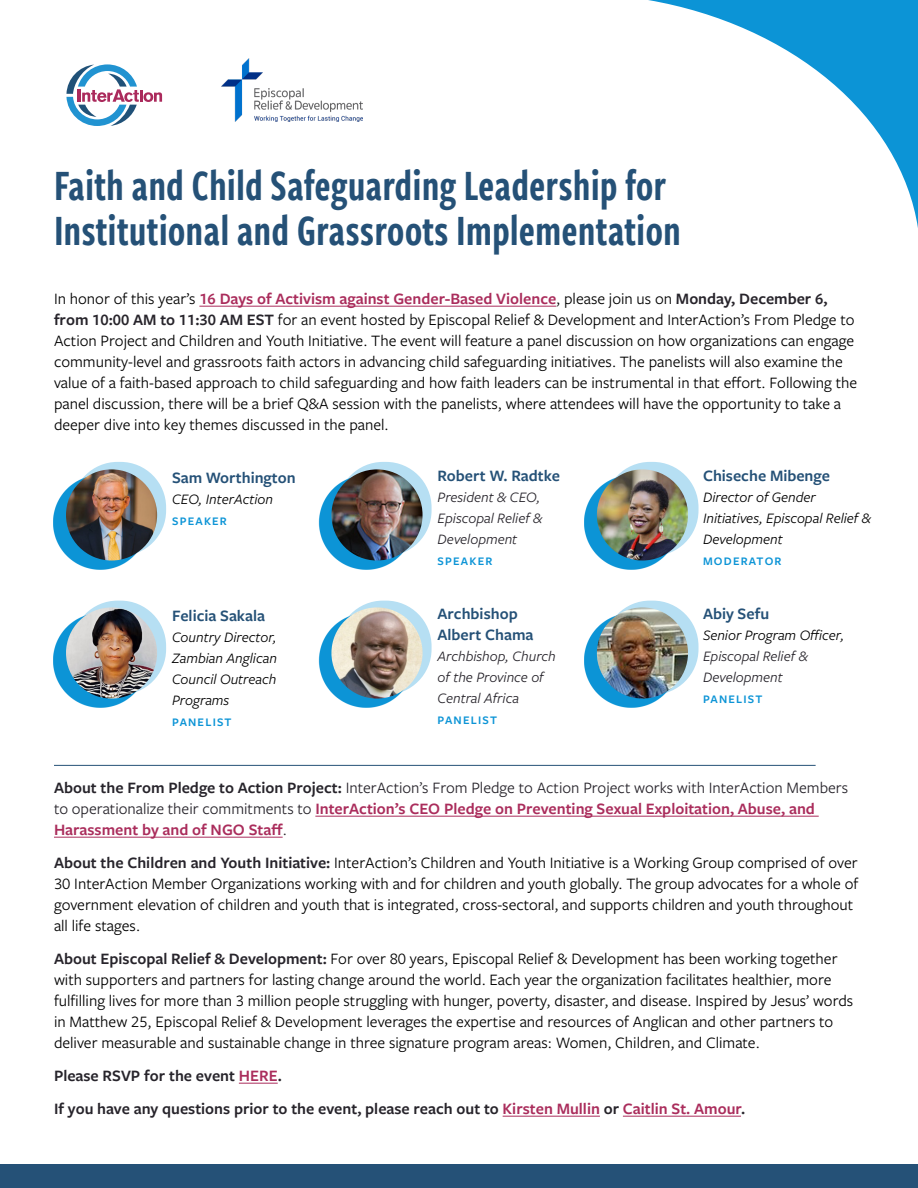
<style>
.page{position:relative;width:918px;height:1188px;background:#fff}
.page>*{position:absolute;margin:0;border:0;box-sizing:border-box;transform-origin:0 0}
.t1{font:45px/45px "Freight Sans Cmp Pro Semi";color:#255177}
.Body{font:16.5px/21px "Freight Sans Pro";color:#000}
.Body-2{font:16.5px/21px "Freight Sans Pro";color:#27242b}
.Body-3{font:600 16.5px "Freight Sans Pro";color:#27242b}
.Name_and_title{font:600 16.5px/21px "Freight Sans Pro";color:#255177}
.Name_and_title-2{font:italic 15px/21px "Freight Sans Pro";color:#27242b}
.Name_and_title-3{font:italic 15px/21px "Freight Sans Pro";color:#000;text-align:justify}
.Name_and_title-4{font:600 12px "Freight Sans Pro";letter-spacing:.1em;color:#0c94d6}
.s1{font-weight:600;color:#aa2d5c}
.s2{font-weight:600;color:#27242b}
.s3{color:#000}
.s4{font-weight:600}
.s5{color:#aa2d5c}
</style>
<div class="page">
<hr style="left:199px;top:306px;width:357px;height:1px;background:#aa2d5c">
<hr style="left:315px;top:816px;width:504px;height:1px;background:#aa2d5c">
<hr style="left:54px;top:837px;width:229px;height:1px;background:#aa2d5c">
<hr style="left:239px;top:1083px;width:39px;height:1px;background:#aa2d5c">
<hr style="left:503px;top:1116px;width:97px;height:1px;background:#aa2d5c">
<hr style="left:623px;top:1116px;width:118px;height:1px;background:#aa2d5c">
<div style="left:337px;top:462px;width:95px;height:94px;background:#b6dff3;border-radius:46px"></div>
<div style="left:604px;top:462px;width:95px;height:94px;background:#b6dff3;border-radius:46px"></div>
<svg style="left:319px;top:476px;width:94px;height:94px"></svg>
<img style="left:331px;top:469px;width:92px;height:92px;border-radius:46px">
<div style="left:72px;top:601px;width:94px;height:94px;background:#b6dff3;border-radius:46px"></div>
<svg style="left:53px;top:614px;width:95px;height:94px"></svg>
<img style="left:66px;top:607px;width:91px;height:92px;border-radius:46px">
<div style="left:337px;top:601px;width:95px;height:94px;background:#b6dff3;border-radius:46px"></div>
<svg style="left:584px;top:476px;width:95px;height:94px"></svg>
<img style="left:597px;top:469px;width:91px;height:92px;border-radius:46px">
<div style="left:604px;top:601px;width:95px;height:94px;background:#b6dff3;border-radius:46px"></div>
<svg style="left:319px;top:614px;width:94px;height:94px"></svg>
<img style="left:331px;top:607px;width:92px;height:92px;border-radius:46px">
<div style="left:72px;top:462px;width:94px;height:94px;background:#b6dff3;border-radius:46px"></div>
<svg style="left:53px;top:476px;width:95px;height:94px"></svg>
<img style="left:66px;top:469px;width:91px;height:92px;border-radius:46px">
<svg style="left:584px;top:615px;width:95px;height:93px"></svg>
<img style="left:597px;top:607px;width:91px;height:92px;border-radius:46px">
<svg style="left:66px;top:64px;width:96px;height:62px"></svg>
<img style="left:222px;top:59px;width:141px;height:62px">
<hr style="left:54px;top:765px;width:762px;height:1px;background:#255177">
<svg style="left:648px;top:0;width:270px;height:228px"></svg>
<div style="left:0;top:1164px;width:918px;height:24px;background:#255177"></div>
<p class="t1" style="left:54px;top:161px;width:628px">Faith and Child Safeguarding Leadership for<br>Institutional and Grassroots Implementation</p>
<p class="Body" style="left:54px;top:287px;width:805px">In honor of this year’s <span class="s1">16 Days of Activism against Gender-Based Violence</span>, please join us on <span class="s2">Monday, December 6, from 10:00 AM to 11:30 AM EST</span> for an event hosted by Episcopal Relief &amp; Development and InterAction’s From Pledge to Action Project and Children and Youth Initiative. The event will feature a panel discussion on how organizations can engage community-level and grassroots faith actors in advancing child safeguarding initiatives. The panelists will also examine the value of a faith-based approach to child safeguarding and how faith leaders can be instrumental in that effort. Following the panel discussion, there will be a brief Q&amp;A session with the panelists, where attendees will have the opportunity to take a deeper dive into key themes discussed in the panel.</p>
<p class="Name_and_title" style="left:172px;top:467px;width:125px">Sam Worthington</p>
<p class="Name_and_title-3" style="left:172px;top:488px;width:102px">CEO, InterAction</p>
<p class="Name_and_title-4" style="left:172px;top:513px;width:56px">SPEAKER</p>
<p class="Name_and_title" style="left:172px;top:605px;width:94px">Felicia Sakala</p>
<p class="Name_and_title-3" style="left:172px;top:626px;width:106px">Country Director, Zambian Anglican Council Outreach Programs</p>
<p class="Name_and_title-4" style="left:172px;top:714px;width:61px">PANELIST</p>
<p class="Name_and_title" style="left:438px;top:464px;width:124px">Robert W. Radtke</p>
<p class="Name_and_title-2" style="left:438px;top:486px;width:107px">President &amp; CEO,<br>Episcopal Relief &amp;<br>Development</p>
<p class="Name_and_title-4" style="left:438px;top:553px;width:56px">SPEAKER</p>
<p class="Name_and_title" style="left:438px;top:602px;width:97px">Archbishop<br>Albert Chama</p>
<p class="Name_and_title-2" style="left:438px;top:645px;width:120px">Archbishop, Church of the Province of<br>Central Africa</p>
<p class="Name_and_title-4" style="left:438px;top:712px;width:61px">PANELIST</p>
<p class="Name_and_title" style="left:703px;top:464px;width:129px">Chiseche Mibenge</p>
<p class="Name_and_title-3" style="left:703px;top:486px;width:170px;text-align:left">Director of Gender<br>Initiatives, Episcopal Relief &amp;<br>Development</p>
<p class="Name_and_title-4" style="left:703px;top:553px;width:80px">MODERATOR</p>
<p class="Name_and_title" style="left:703px;top:602px;width:68px">Abiy Sefu</p>
<p class="Name_and_title-2" style="left:703px;top:624px;width:143px"><span class="s3">Senior Program Officer,<br></span>Episcopal Relief &amp;<br>Development</p>
<p class="Name_and_title-4" style="left:703px;top:691px;width:61px">PANELIST</p>
<p class="Body-2" style="left:54px;top:776px;width:796px"><span class="s4">About the From Pledge to Action Project:</span> InterAction’s From Pledge to Action Project works with InterAction Members to operationalize their commitments to <span class="s1">InterAction’s CEO Pledge on Preventing Sexual Exploitation, Abuse, and<br>Harassment by and of NGO Staff</span>.</p>
<p class="Body" style="left:54px;top:851px;width:806px"><span class="s2">About the Children and Youth Initiative:</span> InterAction’s Children and Youth Initiative is a Working Group comprised of over 30 InterAction Member Organizations working with and for children and youth globally. The group advocates for a whole of government elevation of children and youth that is integrated, cross-sectoral, and supports children and youth throughout all life stages.</p>
<p class="Body" style="left:54px;top:947px;width:801px"><span class="s2">About Episcopal Relief &amp; Development:</span> For over 80 years, Episcopal Relief &amp; Development has been working together with supporters and partners for lasting change around the world. Each year the organization facilitates healthier, more fulfilling lives for more than 3 million people struggling with hunger, poverty, disaster, and disease. Inspired by Jesus’ words in Matthew 25, Episcopal Relief &amp; Development leverages the expertise and resources of Anglican and other partners to deliver measurable and sustainable change in three signature program areas: Women, Children, and Climate.</p>
<p class="Body-3" style="left:54px;top:1064px;width:229px">Please RSVP for the event <span class="s5">HERE</span>.</p>
<p class="Body-3" style="left:54px;top:1097px;width:693px">If you have any questions prior to the event, please reach out to <span class="s5">Kirsten Mullin</span> or <span class="s5">Caitlin St. Amour</span>.</p>
</div>
